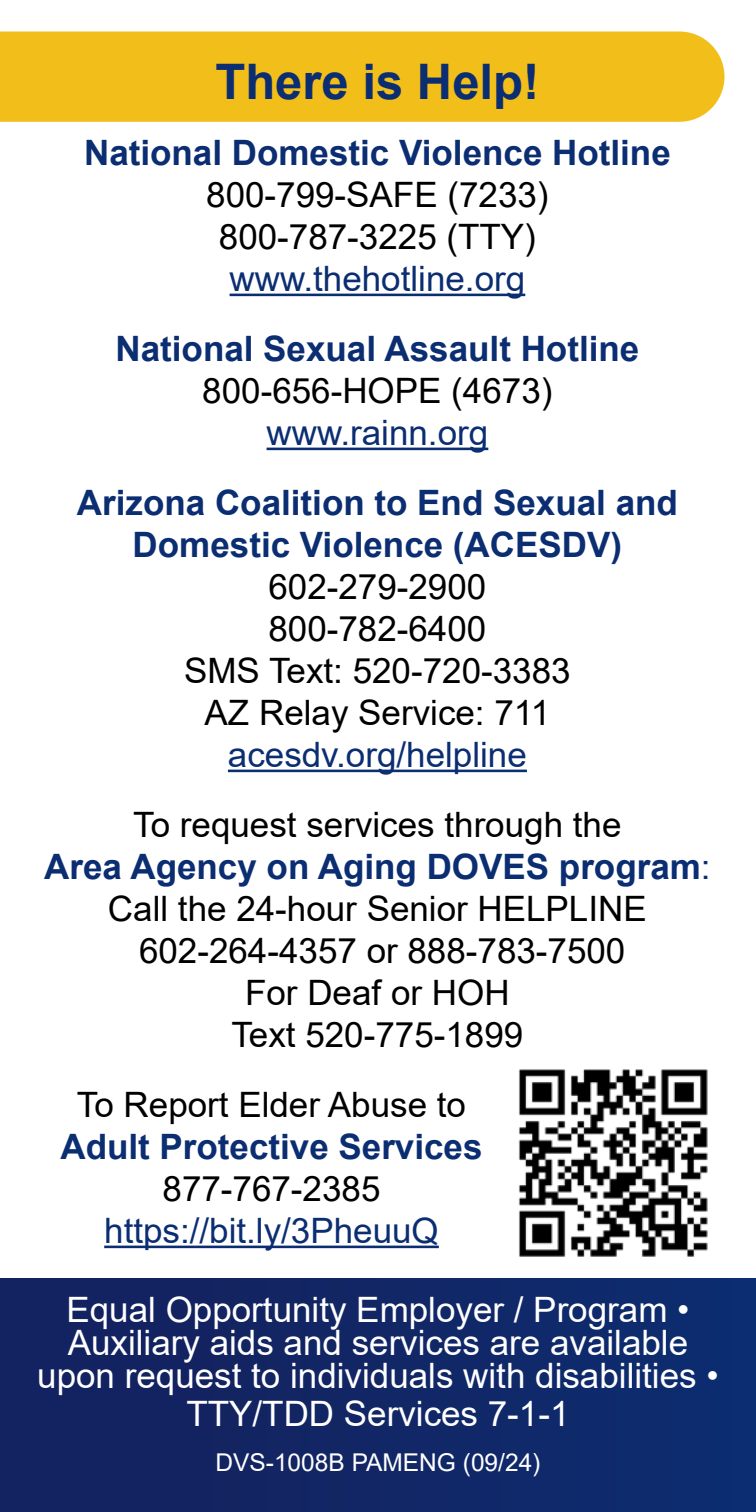
<style>
.page{position:relative;width:756px;height:1512px;background:#fff}
.page>*{position:absolute;margin:0;border:0;box-sizing:border-box;transform-origin:0 0}
.t1{font:700 49px "Arial";color:#0b2d72}
.t2{font:35px/42px "Arial";color:#000;text-align:center}
.t3{font:700 35px/42px "Arial";color:#0b2d72;text-align:center}
.t4{font:35px/33.2px "Arial";color:#fff;text-align:center}
.t5{font:35px "Arial";color:#0b2d72}
.t6{font:24.5px "Arial";color:#fff}
.s1{font-weight:700;color:#0b2d72}
.s2{color:#0b2d72}
</style>
<div class="page">
<div style="left:0;top:32px;width:724px;height:90px;background:#f2be1a"></div>
<div style="left:0;top:1279px;width:756px;height:233px;background:#122665"></div>
<hr style="left:230px;top:294px;width:295px;height:2px;background:#0b2d72">
<hr style="left:267px;top:448px;width:221px;height:2px;background:#0b2d72">
<hr style="left:228px;top:770px;width:299px;height:2px;background:#0b2d72">
<hr style="left:104px;top:1246px;width:335px;height:2px;background:#0b2d72">
<img style="left:518px;top:1069px;width:190px;height:188px">
<h1 class="t1" style="left:215px;top:47px;width:326px">There is Help!</h1>
<p class="t3" style="left:84px;top:132px;width:588px">National Domestic Violence Hotline</p>
<p class="t2" style="left:206px;top:174px;width:344px">800-799-SAFE (7233)<br>800-787-3225 (TTY)</p>
<p class="t5" style="left:230px;top:255px;width:297px">www.thehotline.org</p>
<p class="t3" style="left:116px;top:328px;width:525px">National Sexual Assault Hotline</p>
<p class="t2" style="left:202px;top:370px;width:352px">800-656-HOPE (4673)</p>
<p class="t5" style="left:267px;top:409px;width:223px">www.rainn.org</p>
<p class="t3" style="left:77px;top:482px;width:602px">Arizona Coalition to End Sexual and<br>Domestic Violence (ACESDV)</p>
<p class="t2" style="left:184px;top:566px;width:388px">602-279-2900<br>800-782-6400<br>SMS Text: 520-720-3383<br>AZ Relay Service: 711</p>
<p class="t5" style="left:228px;top:731px;width:300px">acesdv.org/helpline</p>
<p class="t2" style="left:44px;top:804px;width:668px">To request services through the<br><span class="s1">Area Agency on Aging DOVES program</span><span class="s2">:<br></span>Call the 24-hour Senior HELPLINE<br>602-264-4357 or 888-783-7500<br>For Deaf or HOH<br>Text 520-775-1899</p>
<p class="t2" style="left:77px;top:1084px;width:391px">To Report Elder Abuse to</p>
<p class="t3" style="left:60px;top:1126px;width:424px">Adult Protective Services</p>
<p class="t2" style="left:163px;top:1168px;width:219px">877-767-2385</p>
<p class="t5" style="left:104px;top:1207px;width:336px">https://bit.ly/3PheuuQ</p>
<p class="t4" style="left:37px;top:1292px;width:683px">Equal Opportunity Employer / Program •<br>Auxiliary aids and services are available upon request to individuals with disabilities •</p>
<p class="t4" style="left:186px;top:1397px;width:385px">TTY/TDD Services 7-1-1</p>
<p class="t6" style="left:216px;top:1446px;width:326px">DVS-1008B PAMENG (09/24)</p>
</div>
